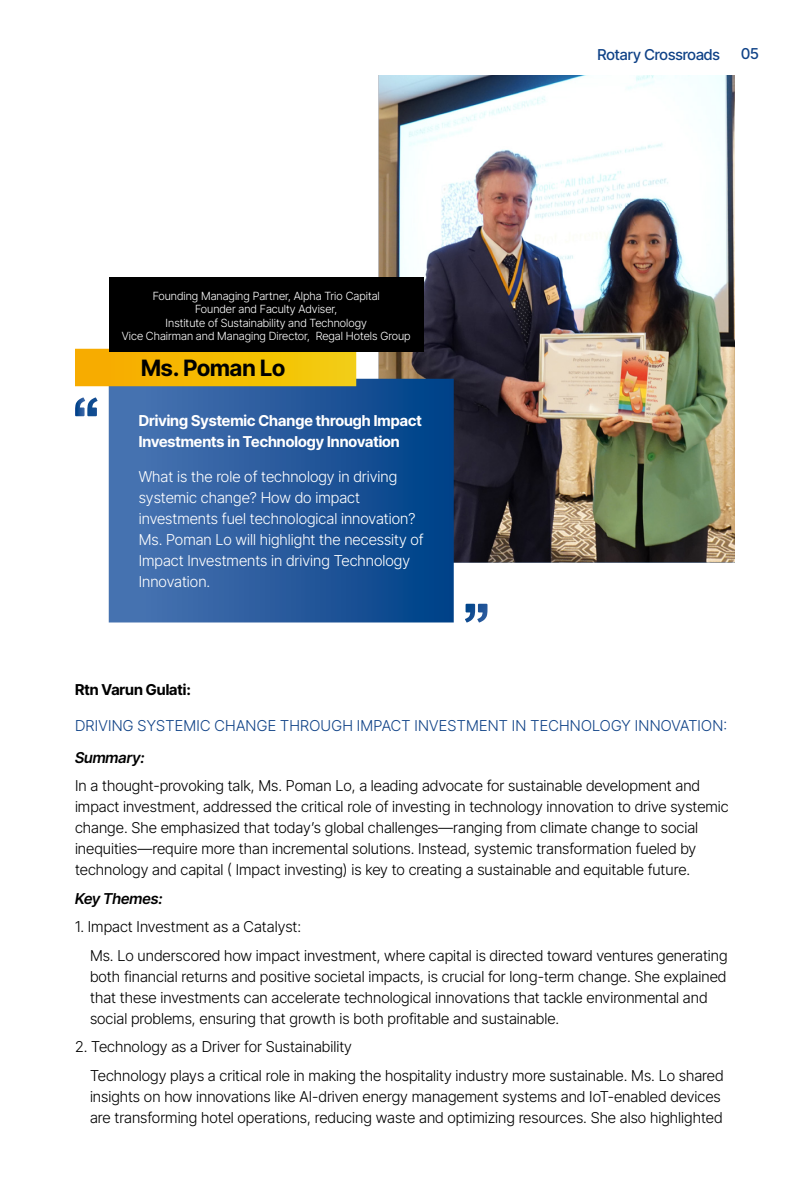
<style>
.page{position:relative;width:810px;height:1200px;background:#fff}
.page>*{position:absolute;margin:0;border:0;box-sizing:border-box;transform-origin:0 0}
.t1{font:700 22.5px "Inter Tight";color:#000}
.t2{font:300 15px/21px "Inter Tight";color:#000}
.t3{font:300 15px/21px "Inter Tight";color:#fff}
.t4{font:300 15px "Inter Tight";letter-spacing:.015em;color:#0f4287}
.t5{font:700 15px/21px "Inter Tight";color:#fff}
.t6{font:italic 600 15px "Inter Tight";color:#000}
.t7{font:500 15px "Inter Tight";color:#0f4287}
.t8{font:700 15px "Inter Tight";color:#000}
.t9{font:300 11.25px/13.5px "Inter Tight";color:#fff;text-align:center}
</style>
<div class="page">
<img style="left:379px;top:75px;width:356px;height:487px">
<svg style="left:109px;top:379px;width:345px;height:243px;background:#265a9c"></svg>
<svg style="left:75px;top:398px;width:23px;height:18px"></svg>
<svg style="left:75px;top:349px;width:281px;height:37px;background:#f5bb03"></svg>
<div style="left:109px;top:278px;width:315px;height:74px;background:#000"></div>
<svg style="left:465px;top:604px;width:23px;height:19px"></svg>
<p class="t9" style="left:122px;top:289px;width:290px">Founding Managing Partner, Alpha Trio Capital<br>Founder and Faculty Adviser,<br>Institute of Sustainability and Technology<br>Vice Chairman and Managing Director, Regal Hotels Group</p>
<h1 class="t1" style="left:141px;top:351px;width:146px">Ms. Poman Lo</h1>
<p class="t5" style="left:139px;top:409px;width:284px">Driving Systemic Change through Impact<br>Investments in Technology Innovation</p>
<p class="t3" style="left:139px;top:466px;width:286px">What is the role of technology in driving systemic change? How do impact investments fuel technological innovation?<br>Ms. Poman Lo will highlight the necessity of Impact Investments in driving Technology Innovation.</p>
<p class="t7" style="left:598px;top:44px;width:124px">Rotary Crossroads</p>
<p class="t7" style="left:741px;top:43px;width:19px">05</p>
<p class="t8" style="left:75px;top:679px;width:118px">Rtn Varun Gulati:</p>
<p class="t4" style="left:75px;top:715px;width:654px">DRIVING SYSTEMIC CHANGE THROUGH IMPACT INVESTMENT IN TECHNOLOGY INNOVATION:</p>
<p class="t6" style="left:75px;top:746px;width:71px">Summary:</p>
<p class="t2" style="left:75px;top:775px;width:655px">In a thought-provoking talk, Ms. Poman Lo, a leading advocate for sustainable development and impact investment, addressed the critical role of investing in technology innovation to drive systemic change. She emphasized that today’s global challenges—ranging from climate change to social inequities—require more than incremental solutions. Instead, systemic transformation fueled by technology and capital ( Impact investing) is key to creating a sustainable and equitable future.</p>
<p class="t6" style="left:75px;top:887px;width:89px">Key Themes:</p>
<p class="t2" style="left:90px;top:913px;width:639px;line-height:28.5px;text-indent:-15px">1. Impact Investment as a Catalyst:<br>Ms. Lo underscored how impact investment, where capital is directed toward ventures generating</p>
<p class="t2" style="left:90px;top:966px;width:638px">both financial returns and positive societal impacts, is crucial for long-term change. She explained that these investments can accelerate technological innovations that tackle environmental and social problems, ensuring that growth is both profitable and sustainable.</p>
<p class="t2" style="left:90px;top:1033px;width:635px;line-height:28.5px;text-indent:-15px">2. Technology as a Driver for Sustainability<br>Technology plays a critical role in making the hospitality industry more sustainable. Ms. Lo shared</p>
<p class="t2" style="left:90px;top:1086px;width:634px">insights on how innovations like AI-driven energy management systems and IoT-enabled devices are transforming hotel operations, reducing waste and optimizing resources. She also highlighted</p>
</div>
